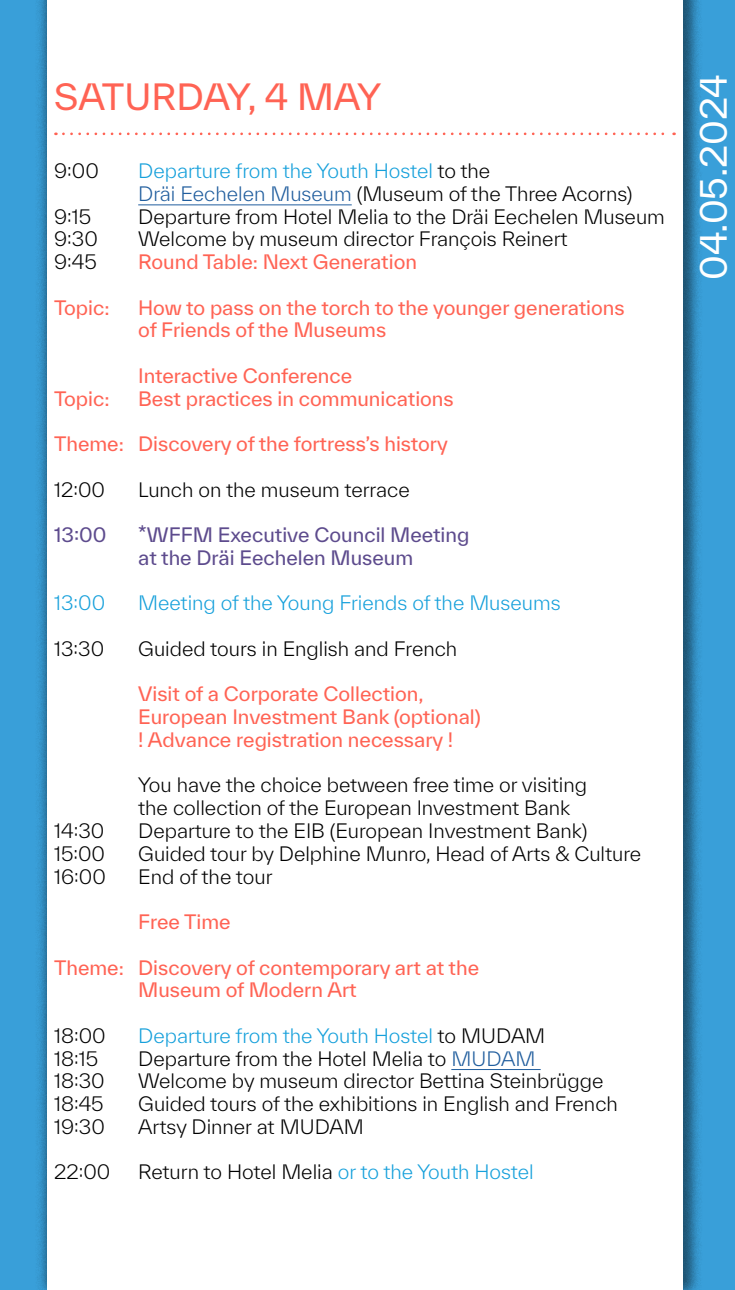
<style>
.page{position:relative;width:735px;height:1290px;background:#fff}
.page>*{position:absolute;margin:0;border:0;box-sizing:border-box;transform-origin:0 0}
.t1{font:35px "TWK Everett";color:#ff6354}
.t2{font:35px "TWK Everett";color:#fff}
.t3{font:300 19.25px/22.8px "TWK Everett";color:#000}
.t4{font:19.25px/22.8px "TWK Everett";color:#ff6354}
.t5{font:300 19.25px "TWK Everett";color:#16a0db}
.t6{font:19.25px/22.8px "TWK Everett";color:#5d4b8d}
.s1{color:#16a0db}
.s2{color:#215e9e}
.s3{color:#000}
</style>
<div class="page">
<div style="left:0;top:0;width:734px;height:1290px;background:#399fd9"></div>
<div style="left:35px;top:0;width:667px;height:1290px;background:#000;opacity:.49"></div>
<div style="left:47px;top:0;width:635px;height:1290px;background:#fff"></div>
<svg style="left:63px;top:133px;width:611px;height:2px"></svg>
<hr style="left:138px;top:204px;width:213px;height:1px;background:#215e9e">
<hr style="left:451px;top:1069px;width:89px;height:1px;background:#215e9e">
<h1 class="t1" style="left:54px;top:72px;width:328px">SATURDAY, 4 MAY</h1>
<p class="t3" style="left:54px;top:159px;width:46px">9:00</p>
<p class="t3" style="left:138px;top:159px;width:495px"><span class="s1">Departure from the Youth Hostel</span> to the<br><span class="s2">Dräi Eechelen Museum</span> (Museum of the Three Acorns)</p>
<p class="t3" style="left:54px;top:205px;width:39px">9:15</p>
<p class="t3" style="left:138px;top:205px;width:528px">Departure from Hotel Melia to the Dräi Eechelen Museum</p>
<p class="t3" style="left:54px;top:228px;width:45px">9:30</p>
<p class="t3" style="left:138px;top:228px;width:430px">Welcome by museum director François Reinert</p>
<p class="t3" style="left:54px;top:250px;width:44px">9:45</p>
<p class="t4" style="left:138px;top:250px;width:280px">Round Table: Next Generation</p>
<p class="t4" style="left:54px;top:296px;width:57px">Topic:</p>
<p class="t4" style="left:138px;top:296px;width:487px">How to pass on the torch to the younger generations of Friends of the Museums</p>
<p class="t4" style="left:138px;top:364px;width:215px">Interactive Conference</p>
<p class="t4" style="left:54px;top:387px;width:57px">Topic:</p>
<p class="t4" style="left:138px;top:387px;width:317px">Best practices in communications</p>
<p class="t4" style="left:54px;top:432px;width:395px">Theme: Discovery of the fortress’s history</p>
<p class="t3" style="left:54px;top:478px;width:52px">12:00</p>
<p class="t3" style="left:138px;top:478px;width:273px">Lunch on the museum terrace</p>
<p class="t6" style="left:54px;top:523px;width:54px">13:00</p>
<p class="t6" style="left:138px;top:523px;width:332px">*WFFM Executive Council Meeting at the Dräi Eechelen Museum</p>
<p class="t5" style="left:54px;top:590px;width:52px">13:00</p>
<p class="t5" style="left:138px;top:590px;width:423px">Meeting of the Young Friends of the Museums</p>
<p class="t3" style="left:54px;top:637px;width:51px">13:30</p>
<p class="t3" style="left:138px;top:637px;width:320px">Guided tours in English and French</p>
<p class="t4" style="left:138px;top:682px;width:344px">Visit of a Corporate Collection,<br>European Investment Bank (optional) ! Advance registration necessary !</p>
<p class="t3" style="left:138px;top:774px;width:450px">You have the choice between free time or visiting the collection of the European Investment Bank</p>
<p class="t3" style="left:54px;top:819px;width:52px">14:30</p>
<p class="t3" style="left:138px;top:819px;width:450px">Departure to the EIB (European Investment Bank)</p>
<p class="t3" style="left:54px;top:842px;width:52px">15:00</p>
<p class="t3" style="left:138px;top:842px;width:504px">Guided tour by Delphine Munro, Head of Arts &amp; Culture</p>
<p class="t3" style="left:54px;top:865px;width:53px">16:00</p>
<p class="t3" style="left:138px;top:865px;width:136px">End of the tour</p>
<p class="t4" style="left:138px;top:910px;width:94px">Free Time</p>
<p class="t4" style="left:138px;top:955px;width:342px;text-indent:-84px">Theme: Discovery of contemporary art at the<br>Museum of Modern Art</p>
<p class="t3" style="left:54px;top:1024px;width:53px">18:00</p>
<p class="t5" style="left:138px;top:1022px;width:408px">Departure from the Youth Hostel <span class="s3">to MUDAM</span></p>
<p class="t3" style="left:54px;top:1047px;width:45px">18:15</p>
<p class="t3" style="left:138px;top:1047px;width:398px">Departure from the Hotel Melia to <span class="s2">MUDAM</span></p>
<p class="t3" style="left:54px;top:1069px;width:52px">18:30</p>
<p class="t3" style="left:138px;top:1069px;width:466px">Welcome by museum director Bettina Steinbrügge</p>
<p class="t3" style="left:54px;top:1092px;width:51px">18:45</p>
<p class="t3" style="left:138px;top:1092px;width:481px">Guided tours of the exhibitions in English and French</p>
<p class="t3" style="left:54px;top:1115px;width:52px">19:30</p>
<p class="t3" style="left:138px;top:1115px;width:227px">Artsy Dinner at MUDAM</p>
<p class="t3" style="left:54px;top:1160px;width:58px">22:00</p>
<p class="t3" style="left:138px;top:1160px;width:396px">Return to Hotel Melia <span class="s1">or to the Youth Hostel</span></p>
<h1 class="t2" style="left:688px;top:280px;width:207px;rotate:-90deg">04.05.2024</h1>
</div>
